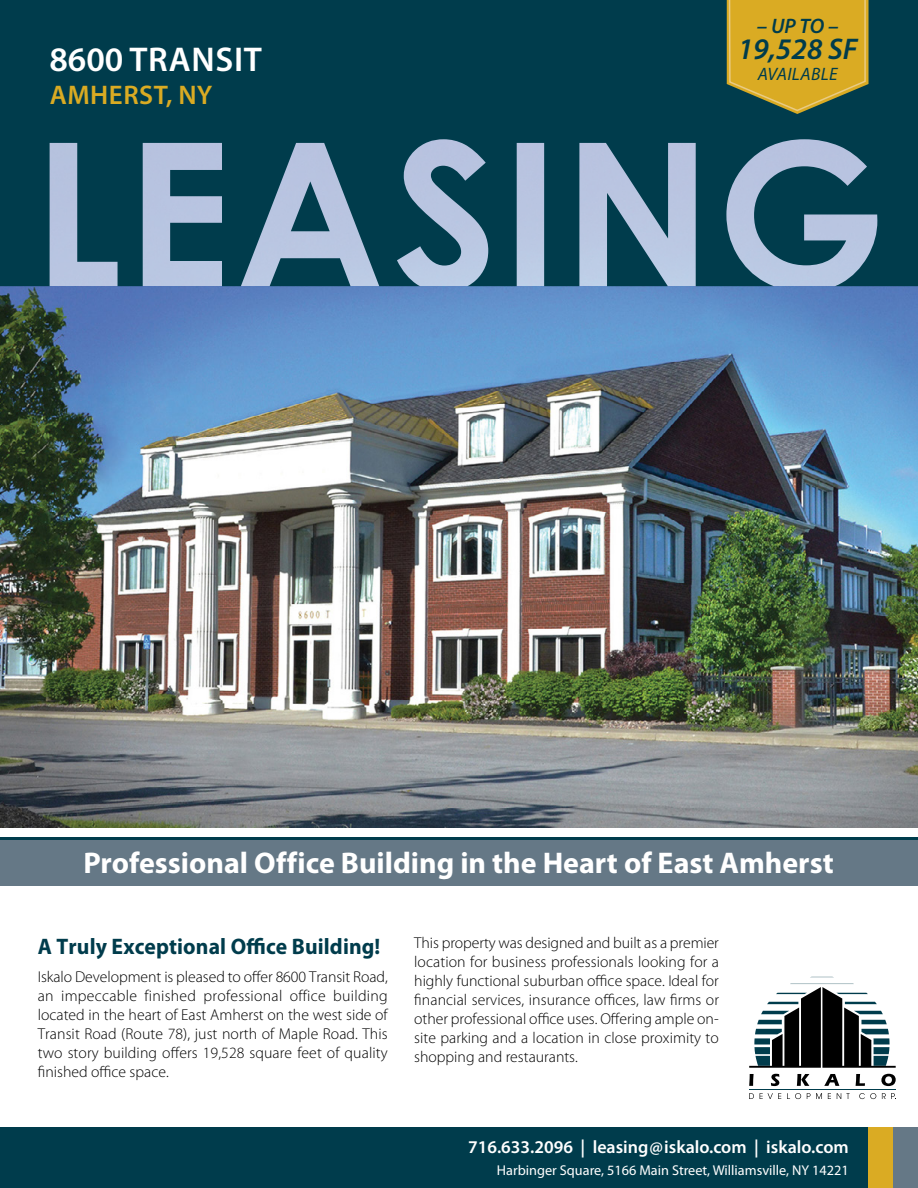
<style>
.page{position:relative;width:918px;height:1188px;background:#fff}
.page>*{position:absolute;margin:0;border:0;box-sizing:border-box;transform-origin:0 0}
.t1{font:600 34.5px "Myriad Pro";letter-spacing:.02em;color:#fff}
.t2{font:700 30px "Myriad Pro";color:#fff}
.t3{font:italic 600 30px "Myriad Pro";color:#003c4c}
.t4{font:600 27px "Myriad Pro";letter-spacing:.02em;color:#daab23}
.t5{font:700 22.5px "Myriad Pro";letter-spacing:.005em;color:#003c4c;scale:.96 1}
.t6{font:italic 600 21px "Myriad Pro";color:#003c4c}
.t7{font:600 18px "Myriad Pro";color:#fff}
.t8{font:italic 18px "Myriad Pro";letter-spacing:.02em;color:#003c4c}
.t9{font:300 15.75px/18.9px "Myriad Pro";color:#000;text-align:justify}
.t10{font:14.25px "Myriad Pro";color:#fff}
</style>
<div class="page">
<img style="left:0;top:286px;width:918px;height:541px">
<div style="left:0;top:840px;width:918px;height:46px;background:#657886"></div>
<svg style="left:0;top:0;width:918px;height:286px;background:#295b6d"></svg>
<div style="left:0;top:1128px;width:868px;height:60px;background:#003c4c"></div>
<div style="left:868px;top:1128px;width:25px;height:60px;background:#daab23"></div>
<div style="left:893px;top:1128px;width:25px;height:60px;background:#657886"></div>
<hr style="left:0;top:837px;width:918px;height:3px;background:#003c4c">
<svg style="left:810px;top:977px;width:24px;height:1px"></svg>
<hr style="left:749px;top:1089px;width:147px;height:1px;background:#003c4c">
<svg style="left:749px;top:1074px;width:5px;height:12px"></svg>
<svg style="left:771px;top:1074px;width:8px;height:12px"></svg>
<svg style="left:797px;top:1074px;width:12px;height:12px"></svg>
<svg style="left:824px;top:1074px;width:15px;height:12px"></svg>
<svg style="left:856px;top:1074px;width:9px;height:12px"></svg>
<svg style="left:881px;top:1074px;width:15px;height:12px"></svg>
<svg style="left:749px;top:1093px;width:5px;height:6px"></svg>
<svg style="left:760px;top:1093px;width:21px;height:6px"></svg>
<svg style="left:787px;top:1093px;width:14px;height:6px"></svg>
<svg style="left:807px;top:1093px;width:15px;height:6px"></svg>
<svg style="left:828px;top:1093px;width:3px;height:6px"></svg>
<svg style="left:837px;top:1093px;width:13px;height:6px"></svg>
<svg style="left:859px;top:1093px;width:17px;height:6px"></svg>
<svg style="left:882px;top:1093px;width:14px;height:6px"></svg>
<svg style="left:749px;top:987px;width:147px;height:81px"></svg>
<svg style="left:727px;top:0;width:142px;height:114px;background:#bd9d2b"></svg>
<h1 class="t1" style="left:49px;top:37px;width:214px">8600 TRANSIT</h1>
<h3 class="t4" style="left:50px;top:78px;width:164px">AMHERST, NY</h3>
<h3 class="t6" style="left:757px;top:13px;width:83px">– UP TO –</h3>
<h2 class="t3" style="left:738px;top:30px;width:121px">19,528 SF</h2>
<p class="t8" style="left:758px;top:63px;width:81px">AVAILABLE</p>
<h2 class="t2" style="left:83px;top:843px;width:752px">Professional Office Building in the Heart of East Amherst</h2>
<h3 class="t5" style="left:38px;top:931px;width:358px">A Truly Exceptional Office Building!</h3>
<p class="t9" style="left:38px;top:967px;width:352px">Iskalo Development is pleased to offer 8600 Transit Road, an impeccable finished professional office building located in the heart of East Amherst on the west side of Transit Road (Route 78), just north of Maple Road. This two story building offers 19,528 square feet of quality finished office space.</p>
<p class="t9" style="left:414px;top:934px;width:306px">This property was designed and built as a premier location for business professionals looking for a highly functional suburban office space. Ideal for financial services, insurance offices, law firms or other professional office uses. Offering ample on&shy;site parking and a location in close proximity to shopping and restaurants.</p>
<p class="t7" style="left:468px;top:1135px;width:382px">716.633.2096 | leasing@iskalo.com | iskalo.com</p>
<p class="t10" style="left:497px;top:1162px;width:353px">Harbinger Square, 5166 Main Street, Williamsville, NY 14221</p>
</div>
